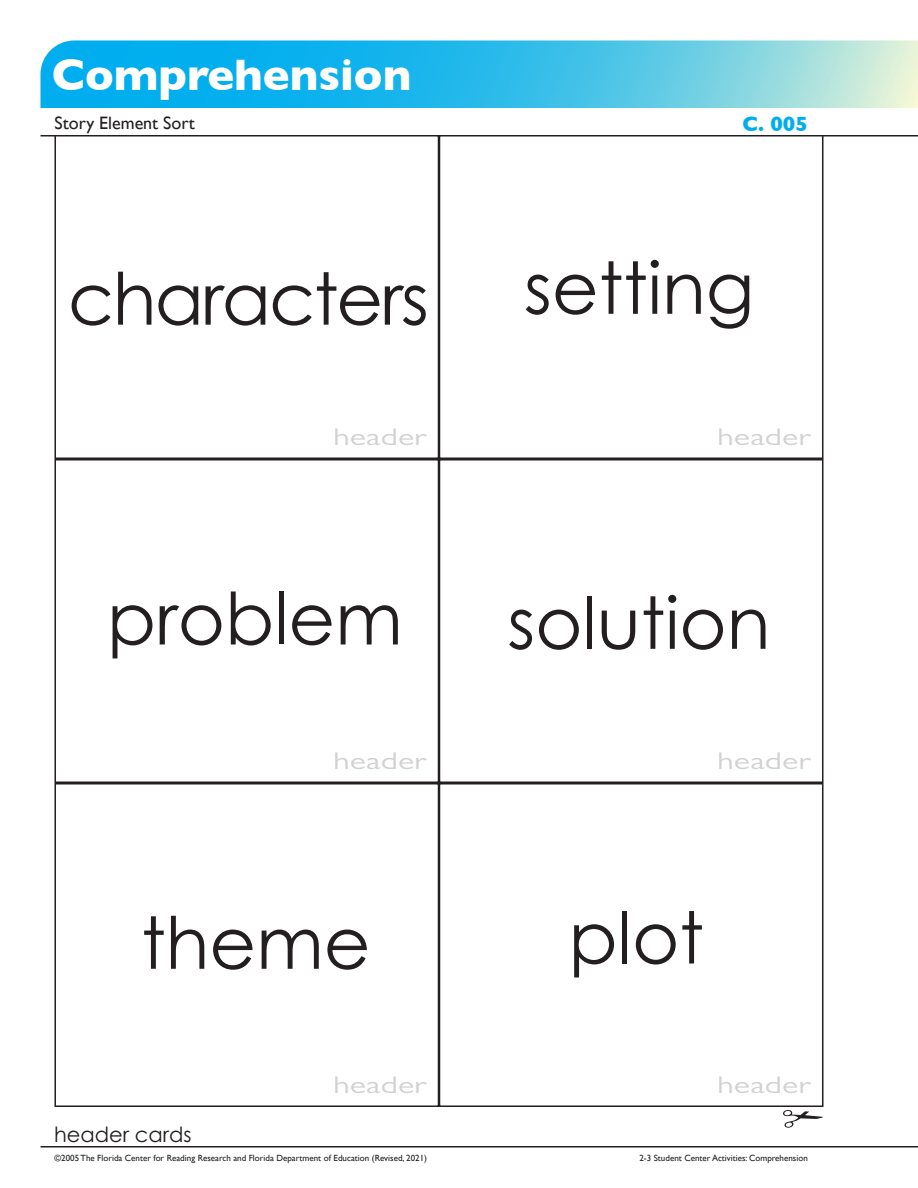
<style>
.page{position:relative;width:918px;height:1188px;background:#fff}
.page>*{position:absolute;margin:0;border:0;box-sizing:border-box;transform-origin:0 0}
.t1{font:72px "Century Gothic Pro";color:#231f20}
.t2{font:72px "Century Gothic Pro";letter-spacing:-.025em;color:#231f20}
.t3{font:700 45px "Gill Sans";color:#fff}
.t4{font:24.3px "Gill Sans";color:#d1d2d4;scale:1.39 1}
.t5{font:21px "Century Gothic Pro";color:#231f20}
.t6{font:700 21px "Gill Sans";color:#00aeef}
.Activity_Name{font:18px "Gill Sans";color:#231f20}
.t7{font:9px "Gill Sans";color:#231f20}
</style>
<div class="page">
<svg style="left:40px;top:40px;width:878px;height:68px;background:#44c2e8"></svg>
<hr style="left:40px;top:135px;width:878px;height:1px;background:#231f20">
<hr style="left:40px;top:1146px;width:878px;height:2px;background:#231f20">
<svg style="left:783px;top:1110px;width:41px;height:18px"></svg>
<div style="left:54px;top:135px;width:385px;height:324px;border:2px solid #231f20"></div>
<div style="left:439px;top:135px;width:385px;height:324px;border:2px solid #231f20"></div>
<div style="left:54px;top:459px;width:385px;height:324px;border:2px solid #231f20"></div>
<div style="left:439px;top:459px;width:385px;height:324px;border:2px solid #231f20"></div>
<div style="left:54px;top:783px;width:385px;height:324px;border:2px solid #231f20"></div>
<div style="left:439px;top:783px;width:385px;height:324px;border:2px solid #231f20"></div>
<h2 class="t3" style="left:52px;top:39px;width:361px">Comprehension</h2>
<p class="Activity_Name" style="left:55px;top:112px;width:142px">Story Element Sort</p>
<p class="t6" style="left:742px;top:107px;width:67px">C. 005</p>
<p class="t2" style="left:68px;top:255px;width:363px">characters</p>
<p class="t1" style="left:524px;top:244px;width:232px">setting</p>
<p class="t4" style="left:333px;top:423px;width:69px">header</p>
<p class="t4" style="left:717px;top:423px;width:69px">header</p>
<p class="t1" style="left:107px;top:575px;width:297px">problem</p>
<p class="t1" style="left:507px;top:579px;width:265px">solution</p>
<p class="t4" style="left:333px;top:747px;width:69px">header</p>
<p class="t4" style="left:717px;top:747px;width:69px">header</p>
<p class="t1" style="left:141px;top:899px;width:231px">theme</p>
<p class="t1" style="left:569px;top:894px;width:137px">plot</p>
<p class="t5" style="left:54px;top:1122px;width:139px">header cards</p>
<p class="t4" style="left:333px;top:1071px;width:69px">header</p>
<p class="t4" style="left:717px;top:1071px;width:69px">header</p>
<p class="t7" style="left:55px;top:1152px;width:374px">©2005 The Florida Center for Reading Research and Florida Department of Education (Revised, 2021)</p>
<p class="t7" style="left:639px;top:1152px;width:170px">2-3 Student Center Activities: Comprehension</p>
</div>
